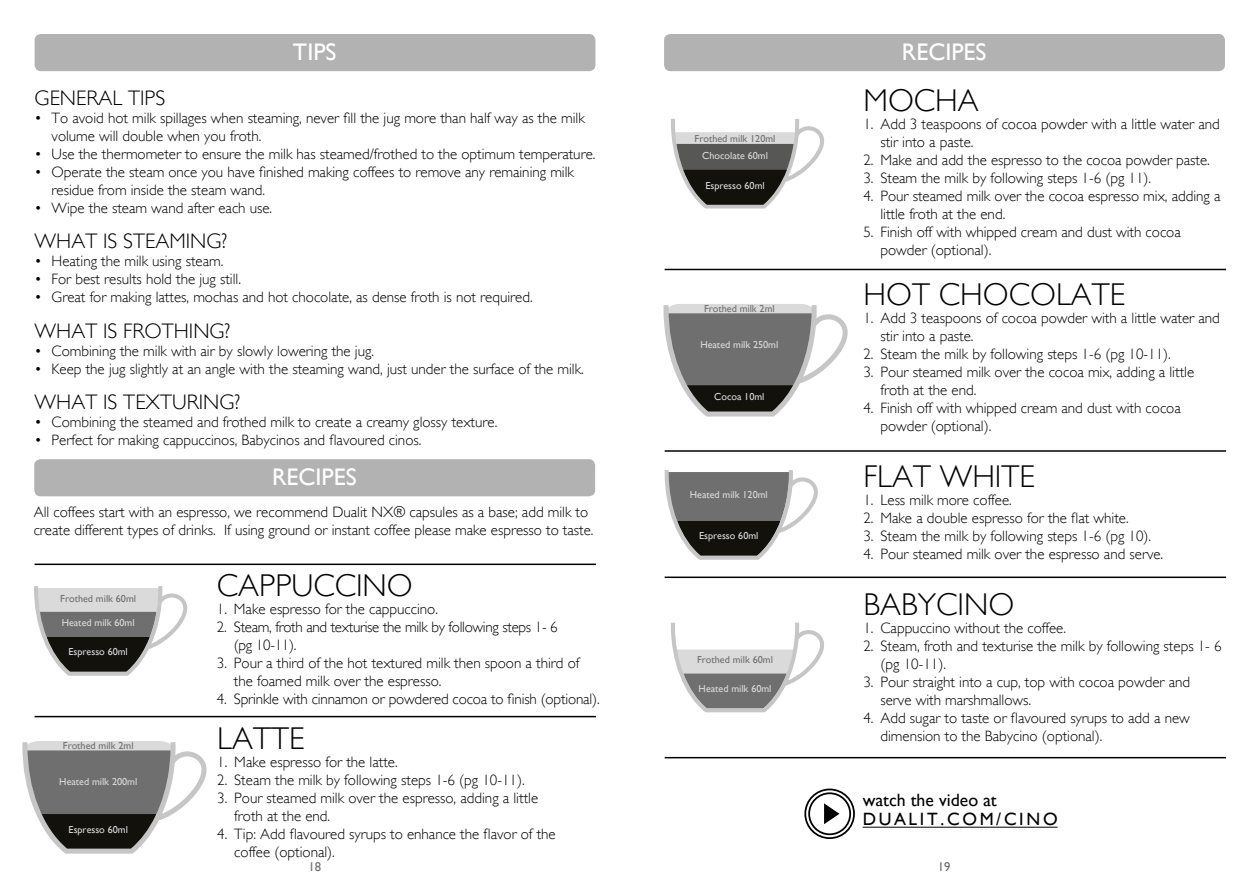
<style>
.page{position:relative;width:1259px;height:893px;background:#fff}
.page>*{position:absolute;margin:0;border:0;box-sizing:border-box;transform-origin:0 0}
.t1{font:300 31.5px "Gill Sans";color:#000}
.t2{font:24px "Gill Sans";color:#fff}
.t3{font:300 21px "Gill Sans";color:#000}
.t4{font:17.85px/19.6px "Gill Sans";color:#000}
.t5{font:300 15px/18px "Gill Sans";color:#000}
.t6{font:300 15px/18px "Gill Sans";letter-spacing:-.02em;color:#000}
.t7{font:12.75px "Gill Sans";color:#706f6f}
.t8{font:10.2px "Gill Sans";color:#dadada}
.t9{font:10.2px "Gill Sans";color:#706f6f}
</style>
<div class="page">
<div style="left:35px;top:34px;width:560px;height:37px;background:#b3b2b2;border-radius:6px"></div>
<hr style="left:35px;top:716px;width:561px;height:1px;background:#000">
<hr style="left:35px;top:564px;width:561px;height:1px;background:#000">
<div style="left:34px;top:459px;width:561px;height:37px;background:#b3b2b2;border-radius:6px"></div>
<svg style="left:34px;top:586px;width:153px;height:90px"></svg>
<svg style="left:22px;top:741px;width:185px;height:113px"></svg>
<hr style="left:664px;top:269px;width:562px;height:1px;background:#000">
<hr style="left:664px;top:576px;width:562px;height:2px;background:#000">
<hr style="left:664px;top:757px;width:562px;height:1px;background:#000">
<hr style="left:664px;top:450px;width:562px;height:2px;background:#000">
<div style="left:664px;top:34px;width:561px;height:37px;background:#b3b2b2;border-radius:6px"></div>
<svg style="left:664px;top:470px;width:154px;height:90px"></svg>
<svg style="left:671px;top:119px;width:153px;height:90px"></svg>
<svg style="left:663px;top:304px;width:185px;height:113px"></svg>
<svg style="left:671px;top:623px;width:153px;height:89px"></svg>
<hr style="left:862px;top:827px;width:195px;height:1px;background:#000">
<svg style="left:804px;top:788px;width:51px;height:51px"></svg>
<h2 class="t2" style="left:293px;top:38px;width:45px">TIPS</h2>
<h3 class="t3" style="left:35px;top:85px;width:132px">GENERAL TIPS</h3>
<p class="t5" style="left:52px;top:109px;width:535px;text-indent:-17px">• To avoid hot milk spillages when steaming, never fill the jug more than half way as the milk volume will double when you froth.</p>
<p class="t5" style="left:35px;top:145px;width:562px">• Use the thermometer to ensure the milk has steamed/frothed to the optimum temperature.</p>
<p class="t5" style="left:52px;top:163px;width:524px;text-indent:-17px">• Operate the steam once you have finished making coffees to remove any remaining milk residue from inside the steam wand.</p>
<p class="t5" style="left:35px;top:199px;width:239px">• Wipe the steam wand after each use.</p>
<h3 class="t3" style="left:35px;top:229px;width:194px">WHAT IS STEAMING?</h3>
<p class="t5" style="left:35px;top:252px;width:190px">• Heating the milk using steam.</p>
<p class="t5" style="left:35px;top:270px;width:208px">• For best results hold the jug still.</p>
<p class="t5" style="left:35px;top:288px;width:499px">• Great for making lattes, mochas and hot chocolate, as dense froth is not required.</p>
<h3 class="t3" style="left:35px;top:318px;width:197px">WHAT IS FROTHING?</h3>
<p class="t5" style="left:35px;top:342px;width:341px">• Combining the milk with air by slowly lowering the jug.</p>
<p class="t5" style="left:35px;top:360px;width:551px">• Keep the jug slightly at an angle with the steaming wand, just under the surface of the milk.</p>
<h3 class="t3" style="left:35px;top:390px;width:207px">WHAT IS TEXTURING?</h3>
<p class="t5" style="left:35px;top:413px;width:464px">• Combining the steamed and frothed milk to create a creamy glossy texture.</p>
<p class="t5" style="left:35px;top:431px;width:388px">• Perfect for making cappuccinos, Babycinos and flavoured cinos.</p>
<h2 class="t2" style="left:272px;top:463px;width:86px">RECIPES</h2>
<p class="t5" style="left:34px;top:503px;width:561px">All coffees start with an espresso, we recommend Dualit NX® capsules as a base; add milk to create different types of drinks. If using ground or instant coffee please make espresso to taste.</p>
<p class="t9" style="left:60px;top:592px;width:77px">Frothed milk 60ml</p>
<p class="t8" style="left:62px;top:617px;width:74px">Heated milk 60ml</p>
<p class="t8" style="left:69px;top:646px;width:61px">Espresso 60ml</p>
<p class="t9" style="left:63px;top:739px;width:72px">Frothed milk 2ml</p>
<p class="t8" style="left:59px;top:775px;width:79px">Heated milk 200ml</p>
<p class="t8" style="left:69px;top:824px;width:61px">Espresso 60ml</p>
<h1 class="t1" style="left:217px;top:567px;width:197px">CAPPUCCINO</h1>
<p class="t5" style="left:217px;top:600px;width:223px">1. Make espresso for the cappuccino.</p>
<p class="t6" style="left:234px;top:618px;width:325px;text-indent:-17px">2. Steam, froth and texturise the milk by following steps 1- 6 (pg 10-11).</p>
<p class="t5" style="left:234px;top:654px;width:347px;text-indent:-17px">3. Pour a third of the hot textured milk then spoon a third of the foamed milk over the espresso.</p>
<p class="t5" style="left:217px;top:690px;width:384px">4. Sprinkle with cinnamon or powdered cocoa to finish (optional).</p>
<h1 class="t1" style="left:217px;top:720px;width:89px">LATTE</h1>
<p class="t5" style="left:217px;top:753px;width:182px">1. Make espresso for the latte.</p>
<p class="t5" style="left:217px;top:771px;width:309px">2. Steam the milk by following steps 1-6 (pg 10-11).</p>
<p class="t5" style="left:234px;top:789px;width:305px;text-indent:-17px">3. Pour steamed milk over the espresso, adding a little froth at the end.</p>
<p class="t5" style="left:234px;top:825px;width:323px;text-indent:-17px">4. Tip: Add flavoured syrups to enhance the flavor of the coffee (optional).</p>
<p class="t9" style="left:694px;top:132px;width:82px">Frothed milk 120ml</p>
<p class="t8" style="left:702px;top:149px;width:67px">Chocolate 60ml</p>
<p class="t8" style="left:705px;top:179px;width:61px">Espresso 60ml</p>
<p class="t9" style="left:704px;top:302px;width:72px">Frothed milk 2ml</p>
<p class="t8" style="left:700px;top:338px;width:79px">Heated milk 250ml</p>
<p class="t8" style="left:714px;top:391px;width:52px">Cocoa 10ml</p>
<p class="t8" style="left:690px;top:488px;width:79px">Heated milk 120ml</p>
<p class="t8" style="left:699px;top:530px;width:61px">Espresso 60ml</p>
<p class="t9" style="left:697px;top:653px;width:77px">Frothed milk 60ml</p>
<p class="t8" style="left:698px;top:683px;width:74px">Heated milk 60ml</p>
<h2 class="t2" style="left:902px;top:38px;width:86px">RECIPES</h2>
<h1 class="t1" style="left:863px;top:82px;width:117px">MOCHA</h1>
<p class="t5" style="left:880px;top:115px;width:341px;text-indent:-17px">1. Add 3 teaspoons of cocoa powder with a little water and stir into a paste.</p>
<p class="t5" style="left:863px;top:151px;width:348px">2. Make and add the espresso to the cocoa powder paste.</p>
<p class="t5" style="left:863px;top:169px;width:289px">3. Steam the milk by following steps 1-6 (pg 11).</p>
<p class="t5" style="left:880px;top:187px;width:342px;text-indent:-17px">4. Pour steamed milk over the cocoa espresso mix, adding a little froth at the end.</p>
<p class="t5" style="left:880px;top:223px;width:302px;text-indent:-17px">5. Finish off with whipped cream and dust with cocoa powder (optional).</p>
<h1 class="t1" style="left:863px;top:276px;width:263px">HOT CHOCOLATE</h1>
<p class="t5" style="left:880px;top:309px;width:341px;text-indent:-17px">1. Add 3 teaspoons of cocoa powder with a little water and stir into a paste.</p>
<p class="t5" style="left:863px;top:345px;width:309px">2. Steam the milk by following steps 1-6 (pg 10-11).</p>
<p class="t5" style="left:880px;top:363px;width:315px;text-indent:-17px">3. Pour steamed milk over the cocoa mix, adding a little froth at the end.</p>
<p class="t5" style="left:880px;top:399px;width:302px;text-indent:-17px">4. Finish off with whipped cream and dust with cocoa powder (optional).</p>
<h1 class="t1" style="left:863px;top:458px;width:173px">FLAT WHITE</h1>
<p class="t5" style="left:863px;top:491px;width:150px">1. Less milk more coffee.</p>
<p class="t5" style="left:863px;top:509px;width:267px">2. Make a double espresso for the flat white.</p>
<p class="t5" style="left:863px;top:527px;width:289px">3. Steam the milk by following steps 1-6 (pg 10).</p>
<p class="t5" style="left:863px;top:545px;width:301px">4. Pour steamed milk over the espresso and serve.</p>
<h1 class="t1" style="left:863px;top:586px;width:152px">BABYCINO</h1>
<p class="t5" style="left:863px;top:619px;width:204px">1. Cappuccino without the coffee.</p>
<p class="t5" style="left:880px;top:637px;width:343px;text-indent:-17px">2. Steam, froth and texturise the milk by following steps 1- 6 (pg 10-11).</p>
<p class="t5" style="left:880px;top:673px;width:311px;text-indent:-17px">3. Pour straight into a cup, top with cocoa powder and serve with marshmallows.</p>
<p class="t5" style="left:880px;top:709px;width:311px;text-indent:-17px">4. Add sugar to taste or flavoured syrups to add a new dimension to the Babycino (optional).</p>
<p class="t4" style="left:862px;top:790px;width:196px">watch the video at<br>DUALIT.COM/CINO</p>
<p class="t7" style="left:308px;top:859px;width:14px">18</p>
<p class="t7" style="left:938px;top:859px;width:14px">19</p>
</div>
